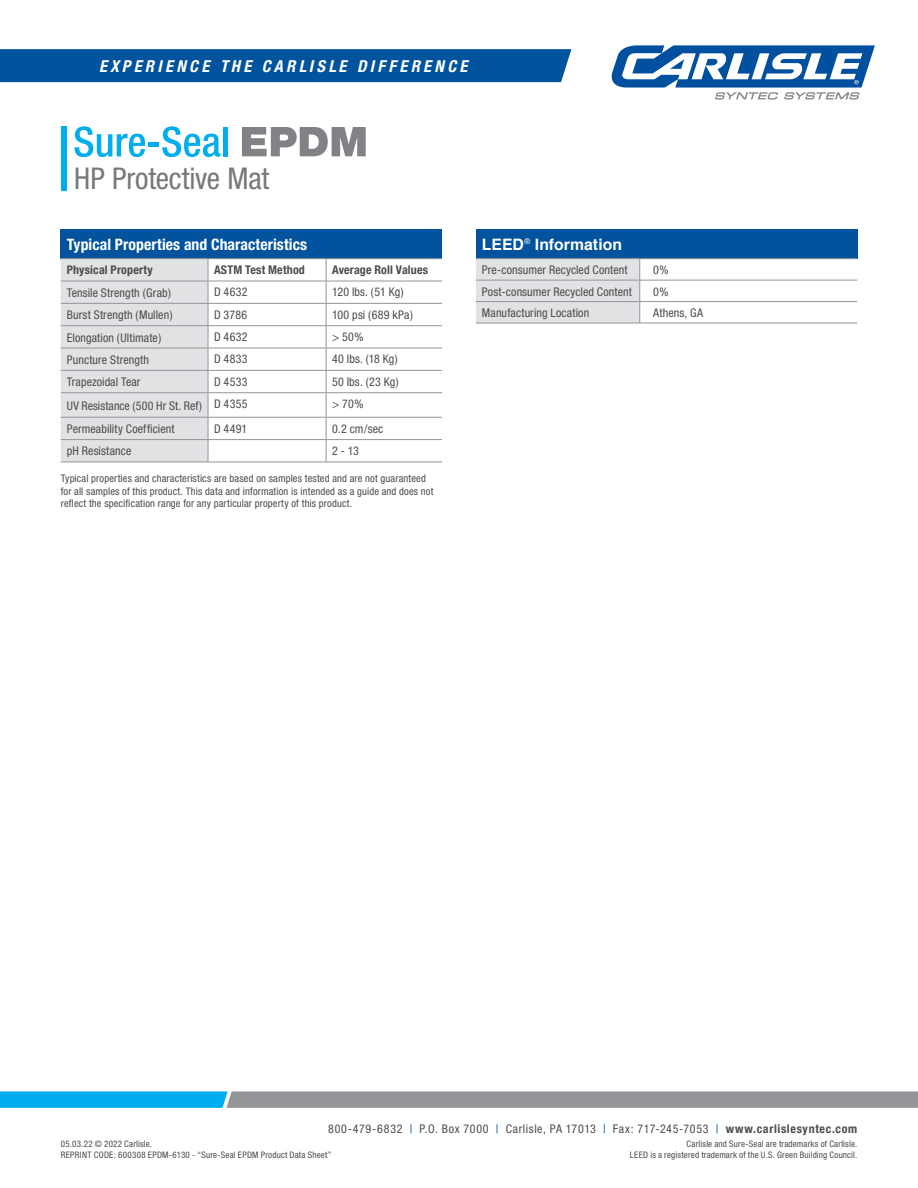
<style>
.page{position:relative;width:918px;height:1188px;background:#fff}
.page>*{position:absolute;margin:0;border:0;box-sizing:border-box;transform-origin:0 0}
.t1{font:condensed 30px "Helvetica Neue";letter-spacing:-.005em;color:#76787b}
.t2{font:italic 700 condensed 16.5px "Helvetica Neue";letter-spacing:.205em;color:#fff}
.Body_Text{font:700 condensed 15.75px "Helvetica Neue";letter-spacing:.005em;color:#fff}
.t3{font:700 15.75px "Helvetica";letter-spacing:.005em;color:#fff}
.Body_Text-2{font:condensed 12px "Helvetica Neue";letter-spacing:.01em;color:#4b4c4d}
.Body_Text-3{font:condensed 12px "Helvetica Neue";letter-spacing:.05em;color:#4b4c4d}
.Body_Text-4{font:700 condensed 12px "Helvetica Neue";letter-spacing:.015em;color:#4b4c4d}
.t4{font:condensed 10.5px/12.8px "Helvetica Neue";letter-spacing:.015em;color:#4b4c4d}
.t5{font:condensed 9px "Helvetica Neue";letter-spacing:.02em;color:#4b4c4d}
.s1{color:#01539e}
.s2{font-weight:700}
</style>
<div class="page">
<div style="left:0;top:49px;width:571px;height:33px;background:#01539e"></div>
<svg style="left:612px;top:45px;width:263px;height:55px"></svg>
<svg style="left:0;top:1091px;width:918px;height:17px;background:#749eb0"></svg>
<div style="left:476px;top:229px;width:381px;height:30px;background:#01539e"></div>
<hr style="left:476px;top:258px;width:164px;height:1px;background:#939598">
<hr style="left:640px;top:258px;width:217px;height:1px;background:#939598">
<hr style="left:640px;top:280px;width:217px;height:1px;background:#939598">
<hr style="left:640px;top:301px;width:217px;height:1px;background:#939598">
<svg style="left:476px;top:259px;width:164px;height:64px;background:#dddee0"></svg>
<hr style="left:476px;top:323px;width:164px;height:1px;background:#939598">
<hr style="left:640px;top:323px;width:217px;height:1px;background:#939598">
<svg style="left:242px;top:127px;width:124px;height:29px"></svg>
<svg style="left:75px;top:126px;width:70px;height:31px"></svg>
<div style="left:148px;top:142px;width:11px;height:5px;background:#00aeef"></div>
<svg style="left:162px;top:126px;width:58px;height:31px"></svg>
<div style="left:223px;top:127px;width:5px;height:29px;background:#00aeef"></div>
<div style="left:61px;top:127px;width:6px;height:63px;background:#00aeef"></div>
<div style="left:61px;top:229px;width:381px;height:30px;background:#01539e"></div>
<hr style="left:61px;top:258px;width:147px;height:1px;background:#939598">
<hr style="left:208px;top:258px;width:118px;height:1px;background:#939598">
<hr style="left:326px;top:258px;width:116px;height:1px;background:#939598">
<hr style="left:208px;top:281px;width:118px;height:1px;background:#939598">
<hr style="left:326px;top:281px;width:116px;height:1px;background:#939598">
<hr style="left:208px;top:303px;width:118px;height:1px;background:#939598">
<hr style="left:326px;top:303px;width:116px;height:1px;background:#939598">
<hr style="left:208px;top:325px;width:118px;height:1px;background:#939598">
<hr style="left:326px;top:325px;width:116px;height:1px;background:#939598">
<hr style="left:208px;top:348px;width:118px;height:1px;background:#939598">
<hr style="left:326px;top:348px;width:116px;height:1px;background:#939598">
<hr style="left:208px;top:370px;width:118px;height:1px;background:#939598">
<hr style="left:326px;top:370px;width:116px;height:1px;background:#939598">
<hr style="left:208px;top:392px;width:118px;height:1px;background:#939598">
<hr style="left:326px;top:392px;width:116px;height:1px;background:#939598">
<hr style="left:208px;top:417px;width:118px;height:1px;background:#939598">
<hr style="left:326px;top:417px;width:116px;height:1px;background:#939598">
<hr style="left:208px;top:439px;width:118px;height:1px;background:#939598">
<svg style="left:61px;top:259px;width:148px;height:203px;background:#dddee0"></svg>
<hr style="left:326px;top:439px;width:116px;height:1px;background:#939598">
<svg style="left:326px;top:259px;width:1px;height:203px"></svg>
<hr style="left:61px;top:462px;width:147px;height:1px;background:#939598">
<hr style="left:208px;top:462px;width:118px;height:1px;background:#939598">
<hr style="left:326px;top:462px;width:116px;height:1px;background:#939598">
<p class="t2" style="left:99px;top:56px;width:370px">EXPERIENCE THE CARLISLE DIFFERENCE</p>
<p class="t1" style="left:74px;top:161px;width:197px">HP Protective Mat</p>
<p class="Body_Text" style="left:67px;top:235px;width:242px">Typical Properties and Characteristics</p>
<p class="Body_Text-4" style="left:67px;top:263px;width:88px">Physical Property</p>
<p class="Body_Text-4" style="left:214px;top:262px;width:92px">ASTM Test Method</p>
<p class="Body_Text-4" style="left:332px;top:262px;width:98px">Average Roll Values</p>
<p class="Body_Text-2" style="left:67px;top:286px;width:106px">Tensile Strength (Grab)</p>
<p class="Body_Text-2" style="left:214px;top:285px;width:35px">D 4632</p>
<p class="Body_Text-2" style="left:332px;top:285px;width:73px">120 lbs. (51 Kg)</p>
<p class="Body_Text-2" style="left:67px;top:308px;width:107px">Burst Strength (Mullen)</p>
<p class="Body_Text-2" style="left:214px;top:308px;width:35px">D 3786</p>
<p class="Body_Text-2" style="left:332px;top:308px;width:82px">100 psi (689 kPa)</p>
<p class="Body_Text-2" style="left:67px;top:330px;width:96px">Elongation (Ultimate)</p>
<p class="Body_Text-2" style="left:214px;top:330px;width:35px">D 4632</p>
<p class="Body_Text-2" style="left:332px;top:330px;width:33px">&gt; 50%</p>
<p class="Body_Text-2" style="left:67px;top:353px;width:84px">Puncture Strength</p>
<p class="Body_Text-2" style="left:214px;top:352px;width:35px">D 4833</p>
<p class="Body_Text-2" style="left:332px;top:352px;width:67px">40 lbs. (18 Kg)</p>
<p class="Body_Text-2" style="left:67px;top:375px;width:75px">Trapezoidal Tear</p>
<p class="Body_Text-2" style="left:214px;top:375px;width:35px">D 4533</p>
<p class="Body_Text-2" style="left:332px;top:375px;width:68px">50 lbs. (23 Kg)</p>
<p class="Body_Text-2" style="left:67px;top:399px;width:137px">UV Resistance (500 Hr St. Ref)</p>
<p class="Body_Text-2" style="left:214px;top:397px;width:35px">D 4355</p>
<p class="Body_Text-2" style="left:332px;top:397px;width:33px">&gt; 70%</p>
<p class="Body_Text-2" style="left:67px;top:422px;width:109px">Permeability Coefficient</p>
<p class="Body_Text-2" style="left:214px;top:422px;width:35px">D 4491</p>
<p class="Body_Text-2" style="left:332px;top:422px;width:53px">0.2 cm/sec</p>
<p class="Body_Text-2" style="left:67px;top:444px;width:66px">pH Resistance</p>
<p class="Body_Text-2" style="left:332px;top:444px;width:28px">2 - 13</p>
<p class="t4" style="left:61px;top:472px;width:374px">Typical properties and characteristics are based on samples tested and are not guaranteed for all samples of this product. This data and information is intended as a guide and does not reflect the specification range for any particular property of this product.</p>
<p class="t3" style="left:482px;top:231px;width:142px">LEED<sup>®</sup> Information</p>
<p class="Body_Text-2" style="left:482px;top:263px;width:147px">Pre-consumer Recycled Content</p>
<p class="Body_Text-2" style="left:653px;top:263px;width:17px">0%</p>
<p class="Body_Text-2" style="left:482px;top:284px;width:152px">Post-consumer Recycled Content</p>
<p class="Body_Text-2" style="left:653px;top:284px;width:17px">0%</p>
<p class="Body_Text-2" style="left:482px;top:306px;width:109px">Manufacturing Location</p>
<p class="Body_Text-2" style="left:653px;top:306px;width:51px">Athens, GA</p>
<p class="Body_Text-3" style="left:328px;top:1122px;width:531px">800-479-6832 <span class="s1">|</span> P.O. Box 7000 <span class="s1">|</span> Carlisle, PA 17013 <span class="s1">|</span> Fax: 717-245-7053 <span class="s1">|</span> <span class="s2">www.carlislesyntec.com</span></p>
<p class="t5" style="left:61px;top:1139px;width:93px">05.03.22 © 2022 Carlisle.</p>
<p class="t5" style="left:61px;top:1149px;width:272px">REPRINT CODE: 600308 EPDM-6130 - “Sure-Seal EPDM Product Data Sheet”</p>
<p class="t5" style="left:687px;top:1139px;width:172px">Carlisle and Sure-Seal are trademarks of Carlisle.</p>
<p class="t5" style="left:630px;top:1149px;width:229px">LEED is a registered trademark of the U.S. Green Building Council.</p>
</div>
